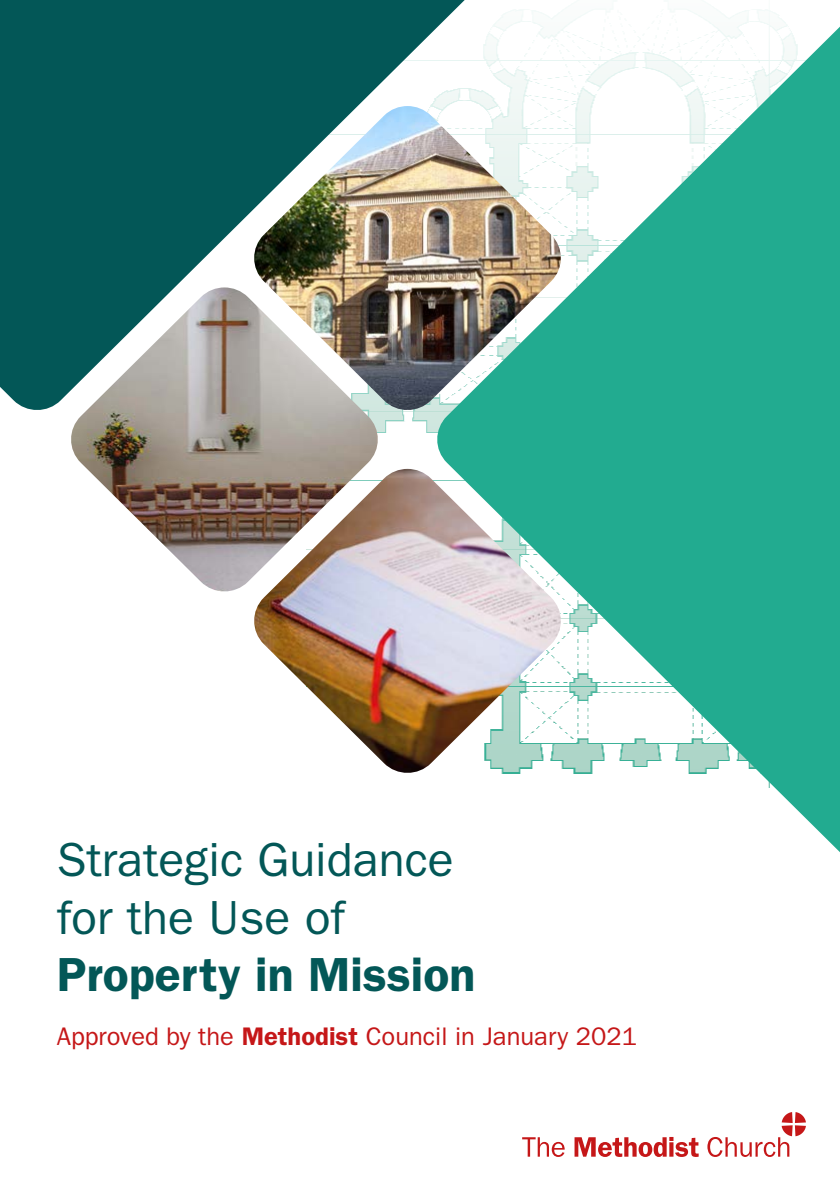
<style>
.page{position:relative;width:840px;height:1191px;background:#fff}
.page>*{position:absolute;margin:0;border:0;box-sizing:border-box;transform-origin:0 0}
.t1{font:48px/57.6px "Franklin Gothic";color:#035757}
.t2{font:600 48px "Franklin Gothic";color:#035757}
.t3{font:25.6px "Franklin Gothic";color:#c51718}
.s1{font-weight:600}
</style>
<div class="page">
<svg style="left:433px;top:10px;width:406px;height:841px;fill:#22ab90"></svg>
<img style="left:71px;top:413px;width:310px;height:179px">
<img style="left:251px;top:469px;width:312px;height:307px">
<img style="left:0;top:0;width:489px;height:413px">
<svg style="left:522px;top:1137px;width:42px;height:20px"></svg>
<svg style="left:574px;top:1137px;width:124px;height:20px"></svg>
<svg style="left:707px;top:1112px;width:98px;height:45px"></svg>
<h1 class="t1" style="left:57px;top:831px;width:398px">Strategic Guidance for the Use of</h1>
<h1 class="t2" style="left:57px;top:946px;width:420px">Property in Mission</h1>
<p class="t3" style="left:57px;top:1021px;width:581px">Approved by the <span class="s1">Methodist</span> Council in January 2021</p>
</div>
